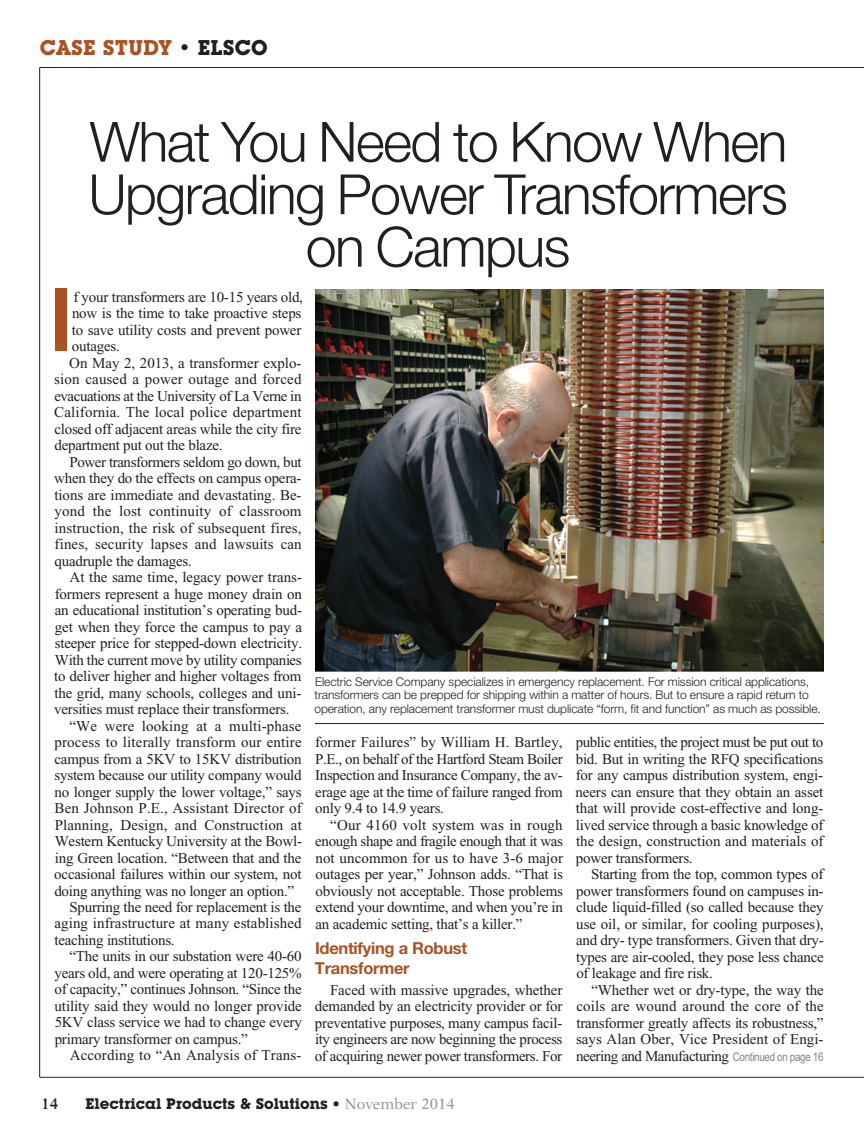
<style>
.page{position:relative;width:864px;height:1134px;background:#fff}
.page>*{position:absolute;margin:0;border:0;box-sizing:border-box;transform-origin:0 0}
.t1{font:500 88.05px "Helvetica Neue";color:#a95325}
.t2{font:300 55.5px/52.5px "Helvetica Neue";letter-spacing:-.03em;color:#231f20;text-align:center}
.t3{font:700 21px "Lubalin Graph IT Cby BT";color:#a95325}
.t4{font:700 16.5px/19.5px "Helvetica Neue";letter-spacing:-.015em;color:#a95325}
.t5{font:15px/16.5px "Times New Roman";letter-spacing:-.015em;color:#231f20;text-align:justify}
.t6{font:15px "Times New Roman";letter-spacing:.01em;color:#231f20}
.t7{font:700 15px "Lubalin Graph IT Cby BT";color:#231f20}
.t8{font:15px "Times New Roman";letter-spacing:.005em;color:#231f20}
.t9{font:600 15px "New Aster";color:#231f20}
.t10{font:300 12px/13.5px "Helvetica Neue";letter-spacing:-.005em;color:#231f20}
.t11{font:12px "Arial Narrow";letter-spacing:-.025em;color:#808285}
.s1{color:#231f20}
.s2{font-family:"New Aster";font-weight:600}
.s3{font-family:"New Aster";font-weight:400;color:#939598}
</style>
<div class="page">
<hr style="left:40px;top:67px;width:824px;height:1px;background:#231f20">
<hr style="left:40px;top:1077px;width:824px;height:1px;background:#231f20">
<hr style="left:39px;top:68px;width:1px;height:1009px;background:#231f20">
<img style="left:315px;top:290px;width:509px;height:381px">
<hr style="left:315px;top:723px;width:509px;height:1px;background:#231f20">
<h3 class="t3" style="left:40px;top:40px;width:230px">CASE STUDY <span class="s1">• ELSCO</span></h3>
<h2 class="t2" style="left:89px;top:115px;width:701px">What You Need to Know When<br>Upgrading Power Transformers on Campus</h2>
<h1 class="t1" style="left:49px;top:288px;width:26px">I</h1>
<p class="t5" style="left:73px;top:290px;width:231px">f your transformers are 10-15 years old,</p>
<p class="t5" style="left:72px;top:306px;width:231px">now is the time to take proactive steps</p>
<p class="t5" style="left:72px;top:323px;width:231px">to save utility costs and prevent power</p>
<p class="t5" style="left:72px;top:339px;width:49px">outages.</p>
<p class="t5" style="left:69px;top:356px;width:234px">On May 2, 2013, a transformer explo-</p>
<p class="t6" style="left:54px;top:374px;width:249px">sion caused a power outage and forced</p>
<p class="t5" style="left:54px;top:389px;width:249px">evacuations at the University of La Verne in</p>
<p class="t6" style="left:54px;top:407px;width:249px">California. The local police department</p>
<p class="t5" style="left:54px;top:422px;width:249px">closed off adjacent areas while the city fire</p>
<p class="t5" style="left:54px;top:438px;width:170px">department put out the blaze.</p>
<p class="t5" style="left:69px;top:455px;width:234px">Power transformers seldom go down, but</p>
<p class="t5" style="left:54px;top:471px;width:249px">when they do the effects on campus opera-</p>
<p class="t5" style="left:54px;top:488px;width:249px">tions are immediate and devastating. Be-</p>
<p class="t6" style="left:54px;top:506px;width:249px">yond the lost continuity of classroom</p>
<p class="t6" style="left:54px;top:522px;width:249px">instruction, the risk of subsequent fires,</p>
<p class="t6" style="left:55px;top:539px;width:249px">fines, security lapses and lawsuits can</p>
<p class="t5" style="left:55px;top:554px;width:139px">quadruple the damages.</p>
<p class="t5" style="left:70px;top:570px;width:234px">At the same time, legacy power trans-</p>
<p class="t5" style="left:55px;top:587px;width:249px">formers represent a huge money drain on</p>
<p class="t5" style="left:55px;top:603px;width:249px">an educational institution’s operating bud-</p>
<p class="t5" style="left:55px;top:620px;width:249px">get when they force the campus to pay a</p>
<p class="t5" style="left:55px;top:636px;width:249px">steeper price for stepped-down electricity.</p>
<p class="t5" style="left:55px;top:653px;width:248px">With the current move by utility companies</p>
<p class="t5" style="left:54px;top:669px;width:249px">to deliver higher and higher voltages from</p>
<p class="t5" style="left:54px;top:686px;width:249px">the grid, many schools, colleges and uni-</p>
<p class="t5" style="left:54px;top:702px;width:237px">versities must replace their transformers.</p>
<p class="t6" style="left:69px;top:720px;width:234px">“We were looking at a multi-phase</p>
<p class="t6" style="left:54px;top:737px;width:249px">process to literally transform our entire</p>
<p class="t5" style="left:54px;top:752px;width:249px">campus from a 5KV to 15KV distribution</p>
<p class="t5" style="left:55px;top:768px;width:249px">system because our utility company would</p>
<p class="t5" style="left:55px;top:785px;width:249px">no longer supply the lower voltage,” says</p>
<p class="t6" style="left:55px;top:803px;width:249px">Ben Johnson P.E., Assistant Director of</p>
<p class="t6" style="left:55px;top:819px;width:249px">Planning, Design, and Construction at</p>
<p class="t5" style="left:55px;top:834px;width:249px">Western Kentucky University at the Bowl-</p>
<p class="t5" style="left:55px;top:851px;width:248px">ing Green location. “Between that and the</p>
<p class="t5" style="left:54px;top:867px;width:249px">occasional failures within our system, not</p>
<p class="t5" style="left:54px;top:884px;width:241px">doing anything was no longer an option.”</p>
<p class="t5" style="left:69px;top:900px;width:234px">Spurring the need for replacement is the</p>
<p class="t8" style="left:54px;top:918px;width:249px">aging infrastructure at many established</p>
<p class="t5" style="left:54px;top:933px;width:122px">teaching institutions.</p>
<p class="t5" style="left:69px;top:950px;width:234px">“The units in our substation were 40-60</p>
<p class="t5" style="left:55px;top:966px;width:249px">years old, and were operating at 120-125%</p>
<p class="t5" style="left:55px;top:983px;width:249px">of capacity,” continues Johnson. “Since the</p>
<p class="t5" style="left:55px;top:999px;width:249px">utility said they would no longer provide</p>
<p class="t5" style="left:55px;top:1016px;width:249px">5KV class service we had to change every</p>
<p class="t5" style="left:55px;top:1032px;width:195px">primary transformer on campus.”</p>
<p class="t6" style="left:70px;top:1050px;width:233px">According to “An Analysis of Trans-</p>
<p class="t11" style="left:733px;top:1049px;width:92px">Continued on page 16</p>
<p class="t10" style="left:314px;top:675px;width:508px">Electric Service Company specializes in emergency replacement. For mission critical applications, transformers can be prepped for shipping within a matter of hours. But to ensure a rapid return to operation, any replacement transformer must duplicate “form, fit and function” as much as possible.</p>
<p class="t5" style="left:315px;top:735px;width:249px">former Failures” by William H. Bartley, P.E., on behalf of the Hartford Steam Boiler Inspection and Insurance Company, the av&shy;erage age at the time of failure ranged from only 9.4 to 14.9 years.</p>
<p class="t5" style="left:315px;top:818px;width:249px;text-indent:15px">“Our 4160 volt system was in rough enough shape and fragile enough that it was not uncommon for us to have 3-6 major outages per year,” Johnson adds. “That is obviously not acceptable. Those problems extend your downtime, and when you’re in an academic setting, that’s a killer.”</p>
<p class="t4" style="left:315px;top:940px;width:154px">Identifying a Robust<br>Transformer</p>
<p class="t5" style="left:315px;top:983px;width:249px;text-indent:15px">Faced with massive upgrades, whether demanded by an electricity provider or for preventative purposes, many campus facil&shy;ity engineers are now beginning the process of acquiring newer power transformers. For</p>
<p class="t5" style="left:576px;top:735px;width:249px">public entities, the project must be put out to bid. But in writing the RFQ specifications for any campus distribution system, engi&shy;neers can ensure that they obtain an asset that will provide cost-effective and long&shy;lived service through a basic knowledge of the design, construction and materials of power transformers.</p>
<p class="t5" style="left:576px;top:867px;width:249px;text-indent:15px">Starting from the top, common types of power transformers found on campuses in&shy;clude liquid-filled (so called because they use oil, or similar, for cooling purposes), and dry- type transformers. Given that dry&shy;types are air-cooled, they pose less chance of leakage and fire risk.</p>
<p class="t5" style="left:576px;top:983px;width:249px;text-indent:15px">“Whether wet or dry-type, the way the coils are wound around the core of the transformer greatly affects its robustness,” says Alan Ober, Vice President of Engi&shy;neering and Manufacturing</p>
<p class="t9" style="left:41px;top:1097px;width:19px">14</p>
<p class="t7" style="left:86px;top:1098px;width:371px">Electrical Products &amp; Solutions <span class="s2">•</span> <span class="s3">November 2014</span></p>
</div>
